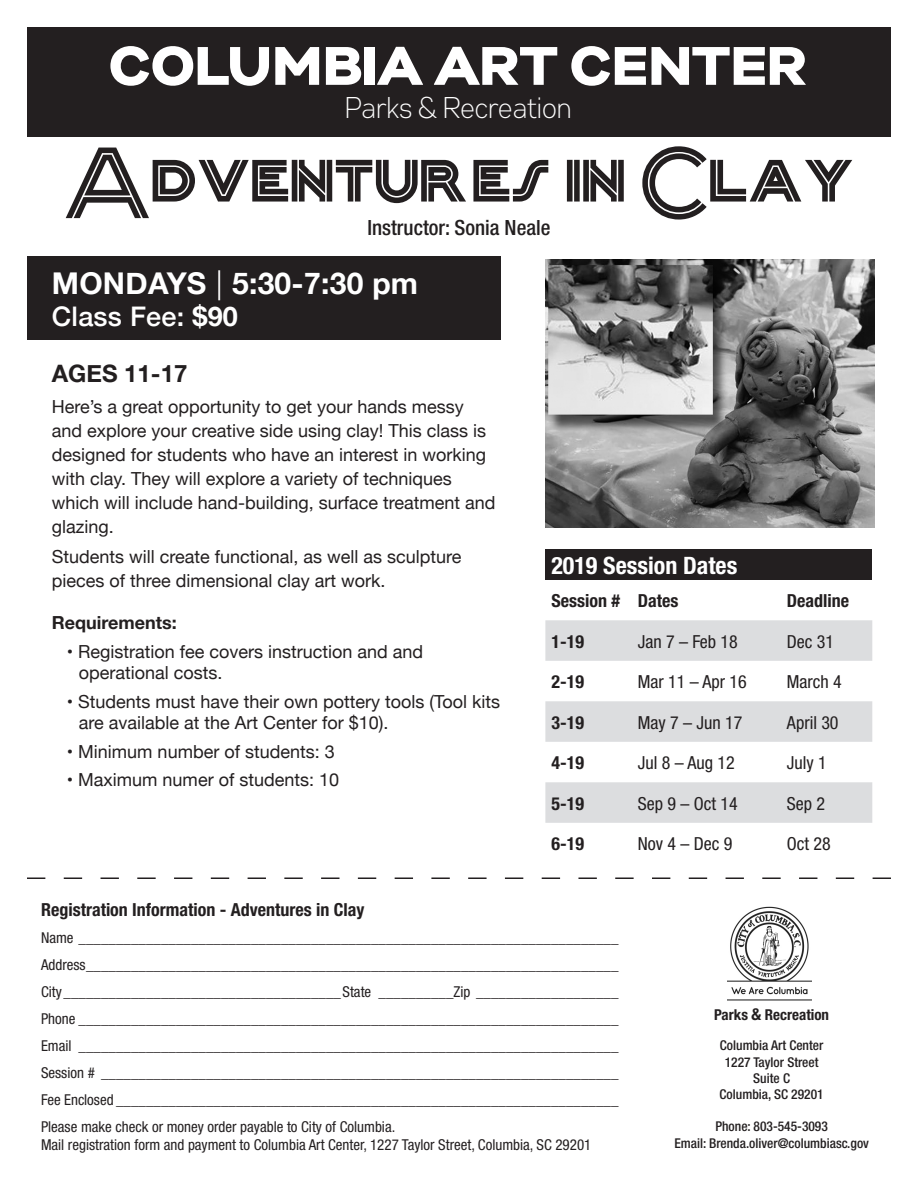
<style>
.page{position:relative;width:918px;height:1188px;background:#fff}
.page>*{position:absolute;margin:0;border:0;box-sizing:border-box;transform-origin:0 0}
.t1{font:75px "Packard Clipper NF";color:#231f20}
.t2{font:54px "Gabriel Sans Black";letter-spacing:.01em;color:#fff}
.t3{font:700 30px "Helvetica Neue";letter-spacing:.01em;color:#fff}
.t4{font:30px "Gabriel Sans Cond Light";color:#fff}
.t5{font:500 27px "Helvetica Neue";letter-spacing:.01em;color:#fff}
.t6{font:700 condensed 24px "Helvetica Neue";color:#fff}
.t7{font:700 24px "Helvetica Neue";color:#231f20}
.t8{font:500 condensed 21px "Helvetica Neue";color:#231f20}
.t9{font:18px/24px "Helvetica Neue";color:#231f20}
.t10{font:condensed 18px "Helvetica Neue";color:#231f20}
.t11{font:700 condensed 18px "Helvetica Neue";color:#231f20}
.t12{font:700 18px "Helvetica Neue";color:#231f20}
.t13{font:condensed 15px "Helvetica Neue";color:#231f20}
.t14{font:700 condensed 15px "Helvetica Neue";color:#231f20}
.t15{font:500 condensed 13.5px "Helvetica Neue";color:#231f20}
.s1{font-family:"Klavika";font-weight:400}
.s2{font-weight:700}
.s3{font-size:16.5px}
</style>
<div class="page">
<div style="left:27px;top:256px;width:473px;height:84px;background:#231f20"></div>
<div style="left:27px;top:27px;width:864px;height:109px;background:#231f20"></div>
<svg style="left:27px;top:878px;width:864px;height:1px"></svg>
<img style="left:727px;top:906px;width:85px;height:95px">
<div style="left:545px;top:549px;width:327px;height:31px;background:#231f20"></div>
<svg style="left:545px;top:620px;width:327px;height:203px;fill:#dcdddf"></svg>
<img style="left:545px;top:259px;width:330px;height:269px">
<p class="t2" style="left:111px;top:34px;width:698px">COLUMBIA ART CENTER</p>
<p class="t4" style="left:346px;top:91px;width:228px">Parks &amp; Recreation</p>
<p class="t1" style="left:64px;top:129px;width:792px">Adventures in Clay</p>
<p class="t8" style="left:367px;top:215px;width:185px">Instructor: Sonia Neale</p>
<p class="t3" style="left:52px;top:260px;width:368px">MONDAYS <span class="s1">|</span> 5:30-7:30 pm</p>
<p class="t5" style="left:52px;top:295px;width:188px">Class Fee: <span class="s2">$90</span></p>
<p class="t7" style="left:52px;top:355px;width:137px">AGES 11-17</p>
<p class="t9" style="left:52px;top:395px;width:445px">Here’s a great opportunity to get your hands messy and explore your creative side using clay! This class is designed for students who have an interest in working with clay. They will explore a variety of techniques which will include hand-building, surface treatment and glazing.</p>
<p class="t9" style="left:52px;top:546px;width:411px">Students will create functional, as well as sculpture pieces of three dimensional clay art work.</p>
<p class="t12" style="left:52px;top:609px;width:126px">Requirements:</p>
<p class="t9" style="left:79px;top:642px;width:346px;line-height:21.6px;text-indent:-12px">• Registration fee covers instruction and and operational costs.</p>
<p class="t9" style="left:79px;top:691px;width:423px;line-height:21.6px;text-indent:-12px">• Students must have their own pottery tools (Tool kits are available at the Art Center for $10).</p>
<p class="t9" style="left:67px;top:740px;width:269px">• Minimum number of students: 3</p>
<p class="t9" style="left:67px;top:769px;width:274px">• Maximum numer of students: 10</p>
<p class="t6" style="left:551px;top:551px;width:187px">2019 Session Dates</p>
<p class="t11" style="left:551px;top:590px;width:70px">Session #</p>
<p class="t11" style="left:638px;top:590px;width:42px">Dates</p>
<p class="t11" style="left:787px;top:590px;width:64px">Deadline</p>
<p class="t11" style="left:551px;top:630px;width:34px">1-19</p>
<p class="t10" style="left:638px;top:631px;width:102px">Jan 7 – Feb 18</p>
<p class="t10" style="left:787px;top:631px;width:49px">Dec 31</p>
<p class="t11" style="left:551px;top:671px;width:34px">2-19</p>
<p class="t10" style="left:638px;top:671px;width:111px">Mar 11 – Apr 16</p>
<p class="t10" style="left:787px;top:671px;width:56px">March 4</p>
<p class="t11" style="left:551px;top:711px;width:34px">3-19</p>
<p class="t10" style="left:638px;top:712px;width:106px">May 7 – Jun 17</p>
<p class="t10" style="left:787px;top:712px;width:53px">April 30</p>
<p class="t11" style="left:551px;top:752px;width:34px">4-19</p>
<p class="t10" style="left:638px;top:752px;width:98px">Jul 8 – Aug 12</p>
<p class="t10" style="left:787px;top:752px;width:41px">July 1</p>
<p class="t11" style="left:551px;top:792px;width:34px">5-19</p>
<p class="t10" style="left:638px;top:793px;width:101px">Sep 9 – Oct 14</p>
<p class="t10" style="left:787px;top:793px;width:40px">Sep 2</p>
<p class="t11" style="left:551px;top:833px;width:34px">6-19</p>
<p class="t10" style="left:638px;top:833px;width:96px">Nov 4 – Dec 9</p>
<p class="t10" style="left:787px;top:833px;width:45px">Oct 28</p>
<p class="t11" style="left:41px;top:898px;width:325px">Registration Information - Adventures in Clay</p>
<p class="t13" style="left:41px;top:929px;width:579px">Name ________________________________________________________________________</p>
<p class="t13" style="left:41px;top:956px;width:579px">Address_______________________________________________________________________</p>
<p class="t13" style="left:41px;top:983px;width:579px">City_____________________________________State __________Zip ___________________</p>
<p class="t13" style="left:41px;top:1010px;width:579px">Phone ________________________________________________________________________</p>
<p class="t13" style="left:41px;top:1037px;width:579px">Email ________________________________________________________________________</p>
<p class="t13" style="left:41px;top:1064px;width:579px">Session # _____________________________________________________________________</p>
<p class="t13" style="left:41px;top:1091px;width:579px">Fee Enclosed ___________________________________________________________________</p>
<p class="t13" style="left:41px;top:1118px;width:356px">Please make check or money order payable to City of Columbia.</p>
<p class="t13" style="left:41px;top:1136px;width:552px">Mail registration form and payment to Columbia Art Center, 1227 Taylor Street, Columbia, SC 29201</p>
<p class="t14" style="left:714px;top:1005px;width:116px">Parks <span class="s3">&amp;</span> Recreation</p>
<p class="t15" style="left:720px;top:1038px;width:105px">Columbia Art Center</p>
<p class="t15" style="left:725px;top:1054px;width:95px">1227 Taylor Street</p>
<p class="t15" style="left:753px;top:1070px;width:38px">Suite C</p>
<p class="t15" style="left:720px;top:1086px;width:106px">Columbia, SC 29201</p>
<p class="t15" style="left:715px;top:1119px;width:114px">Phone: 803-545-3093</p>
<p class="t15" style="left:674px;top:1135px;width:196px">Email: Brenda.oliver@columbiasc.gov</p>
</div>
